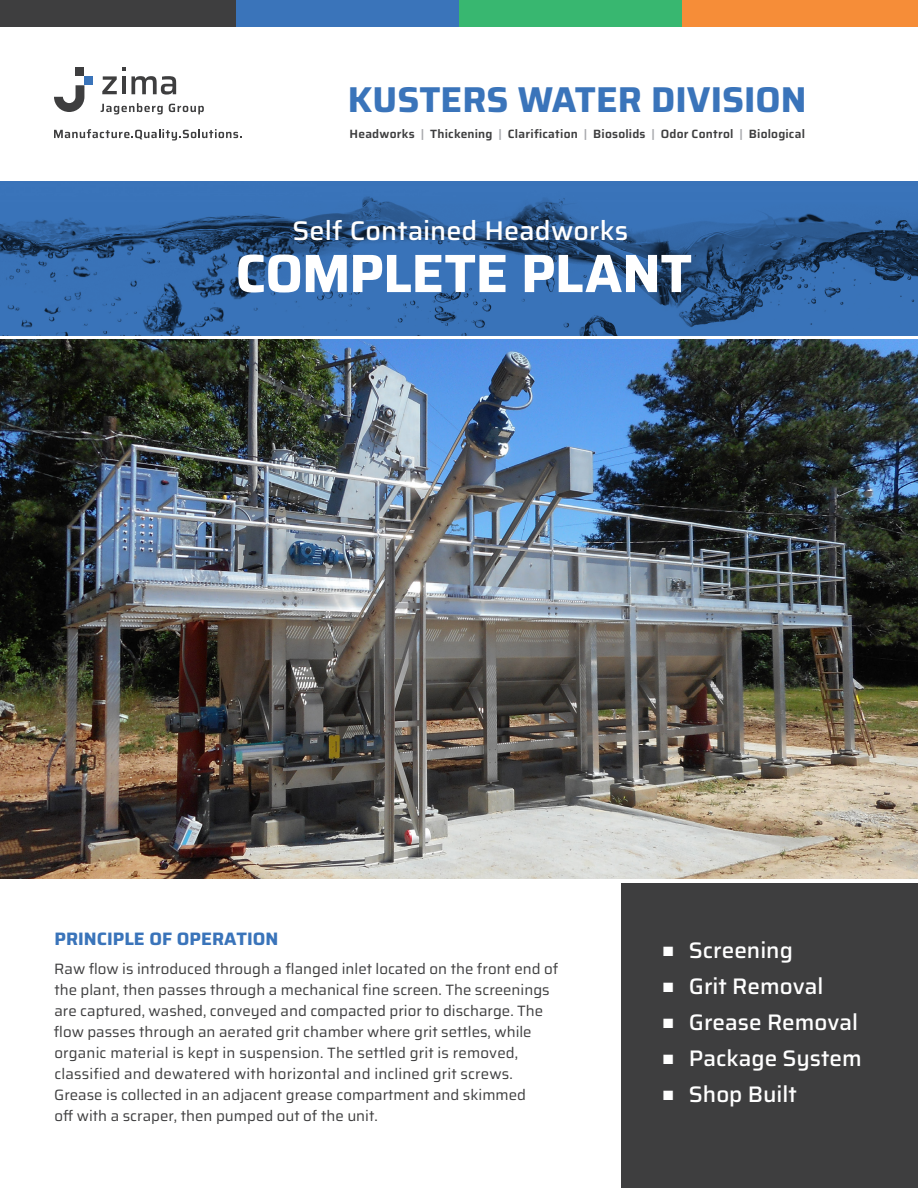
<style>
.page{position:relative;width:918px;height:1188px;background:#fff}
.page>*{position:absolute;margin:0;border:0;box-sizing:border-box;transform-origin:0 0}
.t1{font:700 54px "Saira";letter-spacing:-.01em;color:#fff}
.t2{font:700 36px "Saira";color:#3a74ba}
.t3{font:500 27px "Saira";letter-spacing:.005em;color:#fff}
.t4{font:500 22.5px "Saira";color:#fff}
.t5{font:700 18px "Saira";color:#3a74ba}
.t6{font:15px/21px "Saira";color:#3e3e3f}
.t7{font:600 12px "Saira";letter-spacing:.015em;color:#3e3e3f}
.s1{color:#a7a8ac}
</style>
<div class="page">
<img style="left:0;top:340px;width:918px;height:539px">
<img style="left:0;top:181px;width:918px;height:154px">
<div style="left:0;top:0;width:237px;height:27px;background:#3e3e3f"></div>
<div style="left:237px;top:0;width:223px;height:27px;background:#3a74ba"></div>
<div style="left:460px;top:0;width:223px;height:27px;background:#38b770"></div>
<div style="left:683px;top:0;width:235px;height:27px;background:#f68d38"></div>
<svg style="left:102px;top:68px;width:74px;height:27px"></svg>
<svg style="left:101px;top:103px;width:62px;height:11px"></svg>
<svg style="left:169px;top:104px;width:35px;height:10px"></svg>
<svg style="left:54px;top:85px;width:30px;height:27px"></svg>
<div style="left:84px;top:76px;width:9px;height:9px;background:#3a74ba"></div>
<div style="left:76px;top:68px;width:8px;height:8px;background:#3e3e3f"></div>
<svg style="left:54px;top:129px;width:188px;height:12px"></svg>
<div style="left:621px;top:883px;width:297px;height:305px;background:#3e3e3f"></div>
<p class="t2" style="left:348px;top:70px;width:460px">KUSTERS WATER DIVISION</p>
<p class="t7" style="left:350px;top:124px;width:457px">Headworks <span class="s1">|</span> Thickening <span class="s1">|</span> Clarification <span class="s1">|</span> Biosolids <span class="s1">|</span> Odor Control <span class="s1">|</span> Biological</p>
<p class="t3" style="left:292px;top:208px;width:337px">Self Contained Headworks</p>
<p class="t1" style="left:235px;top:229px;width:458px">COMPLETE PLANT</p>
<p class="t5" style="left:55px;top:924px;width:225px">PRINCIPLE OF OPERATION</p>
<p class="t6" style="left:54px;top:957px;width:506px">Raw flow is introduced through a flanged inlet located on the front end of the plant, then passes through a mechanical fine screen. The screenings are captured, washed, conveyed and compacted prior to discharge. The flow passes through an aerated grit chamber where grit settles, while organic material is kept in suspension. The settled grit is removed, classified and dewatered with horizontal and inclined grit screws.<br>Grease is collected in an adjacent grease compartment and skimmed<br>off with a scraper, then pumped out of the unit.</p>
<p class="t4" style="left:663px;top:932px;width:131px">■ Screening</p>
<p class="t4" style="left:663px;top:968px;width:162px">■ Grit Removal</p>
<p class="t4" style="left:663px;top:1004px;width:197px">■ Grease Removal</p>
<p class="t4" style="left:663px;top:1040px;width:200px">■ Package System</p>
<p class="t4" style="left:663px;top:1076px;width:135px">■ Shop Built</p>
</div>
